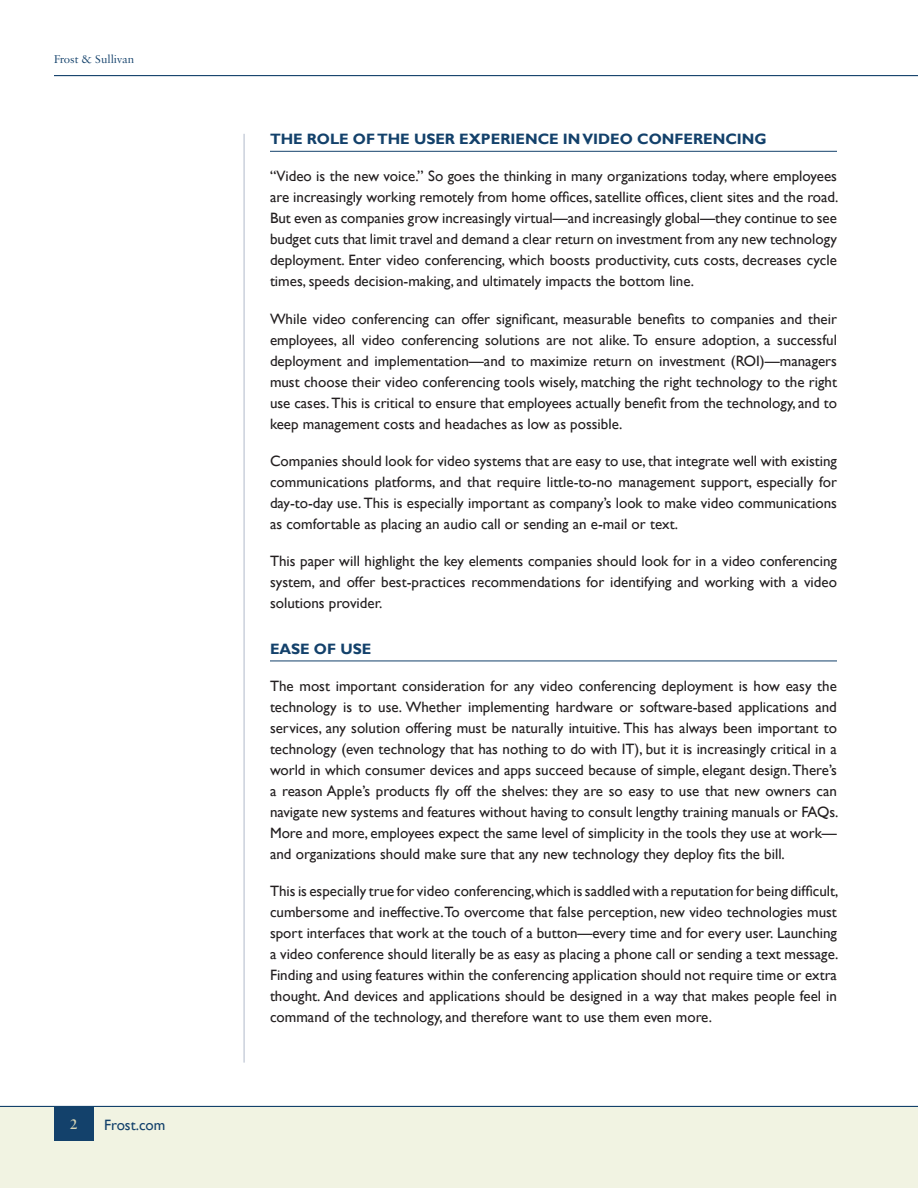
<style>
.page{position:relative;width:918px;height:1188px;background:#fff}
.page>*{position:absolute;margin:0;border:0;box-sizing:border-box;transform-origin:0 0}
.TX1{font:15px/21px "Gill Sans";color:#231f20;text-align:justify}
.HD1{font:700 15px "Gill Sans";color:#13416b}
.t1{font:15px "Gill Sans";color:#13416b}
.t2{font:600 15px "Sabon MT Pro";color:#d6d5b6}
.t3{font:12px "Sabon MT Pro";color:#13416b}
</style>
<div class="page">
<div style="left:0;top:1107px;width:918px;height:81px;background:#f1f3e2"></div>
<hr style="left:54px;top:75px;width:864px;height:1px;background:#13416b">
<hr style="left:0;top:1106px;width:918px;height:1px;background:#13416b">
<div style="left:54px;top:1107px;width:39px;height:33px;background:#13416b"></div>
<hr style="left:244px;top:134px;width:1px;height:929px;background:#b0bacb">
<hr style="left:270px;top:151px;width:567px;height:1px;background:#13416b">
<hr style="left:270px;top:661px;width:567px;height:1px;background:#13416b">
<p class="t3" style="left:54px;top:52px;width:82px">Frost &amp; Sullivan</p>
<p class="t2" style="left:70px;top:1115px;width:9px">2</p>
<p class="t1" style="left:104px;top:1116px;width:63px">Frost.com</p>
<p class="HD1" style="left:270px;top:130px;width:498px">THE ROLE OF THE USER EXPERIENCE IN VIDEO CONFERENCING</p>
<p class="TX1" style="left:270px;top:166px;width:570px">“Video is the new voice.” So goes the thinking in many organizations today, where employees are increasingly working remotely from home offices, satellite offices, client sites and the road.<br>But even as companies grow increasingly virtual—and increasingly global—they continue to see budget cuts that limit travel and demand a clear return on investment from any new technology deployment. Enter video conferencing, which boosts productivity, cuts costs, decreases cycle times, speeds decision-making, and ultimately impacts the bottom line.</p>
<p class="TX1" style="left:270px;top:308px;width:569px">While video conferencing can offer significant, measurable benefits to companies and their employees, all video conferencing solutions are not alike. To ensure adoption, a successful deployment and implementation—and to maximize return on investment (ROI)—managers must choose their video conferencing tools wisely, matching the right technology to the right use cases. This is critical to ensure that employees actually benefit from the technology, and to keep management costs and headaches as low as possible.</p>
<p class="TX1" style="left:270px;top:451px;width:569px">Companies should look for video systems that are easy to use, that integrate well with existing communications platforms, and that require little-to-no management support, especially for day-to-day use. This is especially important as company’s look to make video communications as comfortable as placing an audio call or sending an e-mail or text.</p>
<p class="TX1" style="left:270px;top:551px;width:568px">This paper will highlight the key elements companies should look for in a video conferencing system, and offer best-practices recommendations for identifying and working with a video solutions provider.</p>
<p class="HD1" style="left:270px;top:640px;width:103px">EASE OF USE</p>
<p class="TX1" style="left:270px;top:676px;width:570px">The most important consideration for any video conferencing deployment is how easy the technology is to use. Whether implementing hardware or software-based applications and services, any solution offering must be naturally intuitive. This has always been important to technology (even technology that has nothing to do with IT), but it is increasingly critical in a world in which consumer devices and apps succeed because of simple, elegant design. There’s a reason Apple’s products fly off the shelves: they are so easy to use that new owners can navigate new systems and features without having to consult lengthy training manuals or FAQs.<br>More and more, employees expect the same level of simplicity in the tools they use at work— and organizations should make sure that any new technology they deploy fits the bill.</p>
<p class="TX1" style="left:270px;top:881px;width:570px">This is especially true for video conferencing,which is saddled with a reputation for being difficult, cumbersome and ineffective. To overcome that false perception, new video technologies must sport interfaces that work at the touch of a button—every time and for every user. Launching a video conference should literally be as easy as placing a phone call or sending a text message.<br>Finding and using features within the conferencing application should not require time or extra thought. And devices and applications should be designed in a way that makes people feel in command of the technology, and therefore want to use them even more.</p>
</div>
